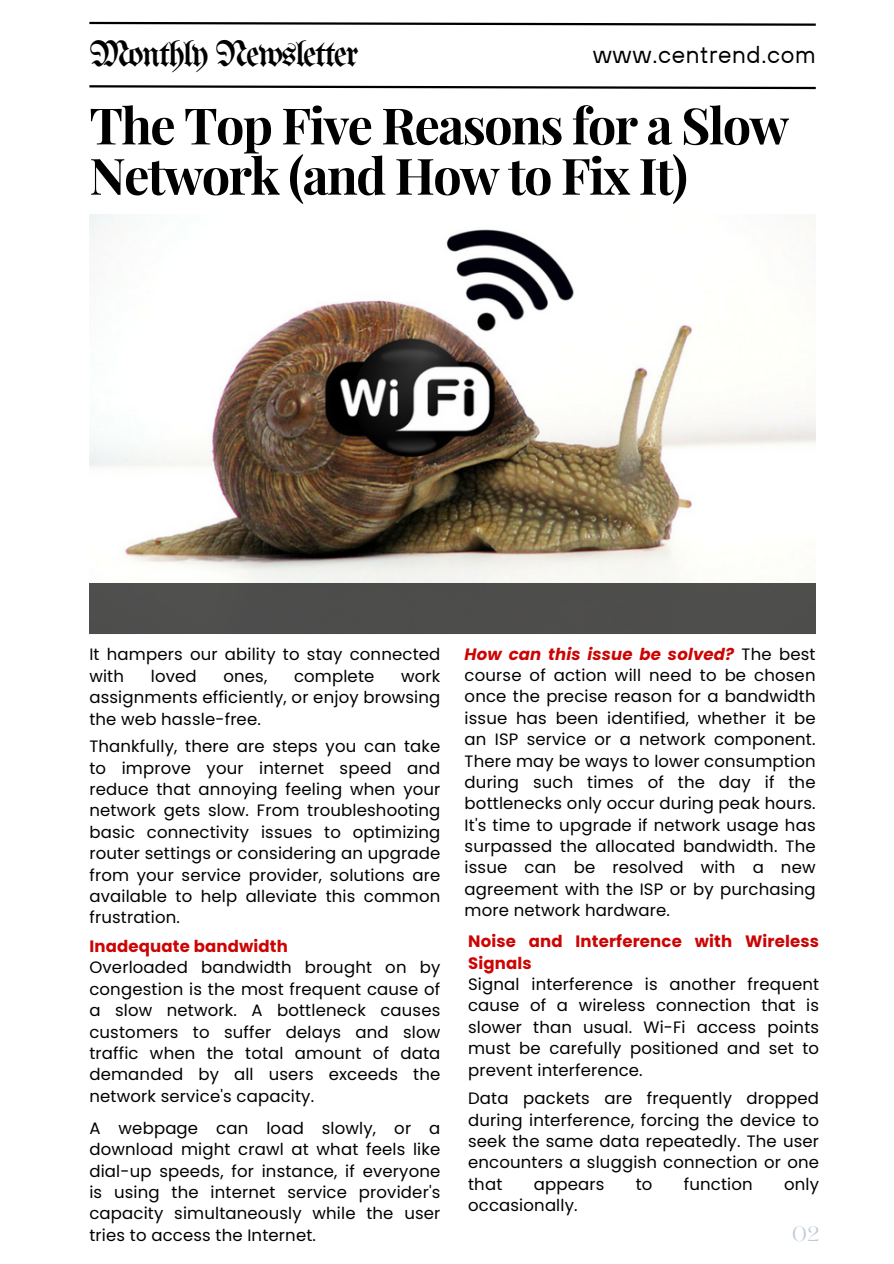
<style>
.page{position:relative;width:894px;height:1264px;background:#fff}
.page>*{position:absolute;margin:0;border:0;box-sizing:border-box;transform-origin:0 0}
.t1{font:700 50.25px/50.2px "Playfair Display";letter-spacing:-.035em;color:#000}
.t2{font:36.9px "Unifraktur Maguntia";letter-spacing:-.05em;color:#000}
.t3{font:24.3px "TT Hoves";letter-spacing:.025em;color:#000}
.t4{font:18px "Hatton";color:#bec9d9}
.t5{font:16.5px/21.3px "Poppins";letter-spacing:.01em;color:#000;text-align:justify}
.t6{font:700 16.5px/21.3px "Poppins";letter-spacing:.01em;color:#cc0504}
.s1{font-weight:700;font-style:italic;color:#cc0504}
</style>
<div class="page">
<svg style="left:89px;top:21px;width:727px;height:5px"></svg>
<svg style="left:89px;top:85px;width:727px;height:5px"></svg>
<img style="left:89px;top:215px;width:726px;height:368px">
<div style="left:89px;top:583px;width:726px;height:51px;background:#4e4e4c"></div>
<p class="t2" style="left:89px;top:37px;width:271px">Monthly Newsletter</p>
<p class="t3" style="left:592px;top:38px;width:224px">www.centrend.com</p>
<p class="t1" style="left:89px;top:98px;width:701px">The Top Five Reasons for a Slow<br>Network (and How to Fix It)</p>
<p class="t5" style="left:89px;top:644px;width:352px">It hampers our ability to stay connected with</p>
<p class="t5" style="left:89px;top:665px;width:352px;text-indent:311px">work assignments efficiently, or enjoy browsing the web hassle-free.</p>
<p class="t5" style="left:89px;top:735px;width:352px">Thankfully, there are steps you can take to improve your internet speed and reduce that annoying feeling when your network gets slow. From troubleshooting basic connectivity issues to optimizing router settings or considering an upgrade from your service provider, solutions are available to help alleviate this common frustration.</p>
<p class="t6" style="left:89px;top:935px;width:200px">Inadequate bandwidth</p>
<p class="t5" style="left:89px;top:957px;width:352px">Overloaded bandwidth brought on by congestion is the most frequent cause of a slow network. A bottleneck causes customers to suffer delays and slow traffic when the total amount of data demanded by all users exceeds the network service's capacity.</p>
<p class="t5" style="left:89px;top:1117px;width:352px">A webpage can load slowly, or a download might crawl at what feels like dial-up speeds, for instance, if everyone is using the internet service provider's capacity simultaneously while the user tries to access the Internet.</p>
<p class="t5" style="left:151px;top:665px;width:47px">loved</p>
<p class="t5" style="left:223px;top:665px;width:45px">ones,</p>
<p class="t5" style="left:294px;top:665px;width:82px">complete</p>
<p class="t5" style="left:464px;top:643px;width:352px"><span class="s1">How can this issue be solved?</span> The best course of action will need to be chosen once the precise reason for a bandwidth issue has been identified, whether it be an ISP service or a network component.<br>There may be ways to lower consumption during such times of the day if the bottlenecks only occur during peak hours.<br>It's time to upgrade if network usage has surpassed the allocated bandwidth. The issue can be resolved with a new agreement with the ISP or by purchasing more network hardware.</p>
<p class="t6" style="left:468px;top:930px;width:352px">Noise and Interference with Wireless<br>Signals</p>
<p class="t5" style="left:468px;top:973px;width:352px">Signal interference is another frequent cause of a wireless connection that is slower than usual. Wi-Fi access points must be carefully positioned and set to prevent interference.</p>
<p class="t5" style="left:468px;top:1087px;width:352px">Data packets are frequently dropped during interference, forcing the device to seek the same data repeatedly. The user encounters a sluggish connection or one that</p>
<p class="t5" style="left:533px;top:1173px;width:72px">appears</p>
<p class="t5" style="left:635px;top:1173px;width:18px">to</p>
<p class="t5" style="left:683px;top:1173px;width:70px">function</p>
<p class="t5" style="left:784px;top:1173px;width:36px">only</p>
<p class="t5" style="left:468px;top:1194px;width:111px">occasionally.</p>
<p class="t4" style="left:791px;top:1225px;width:29px">02</p>
</div>
